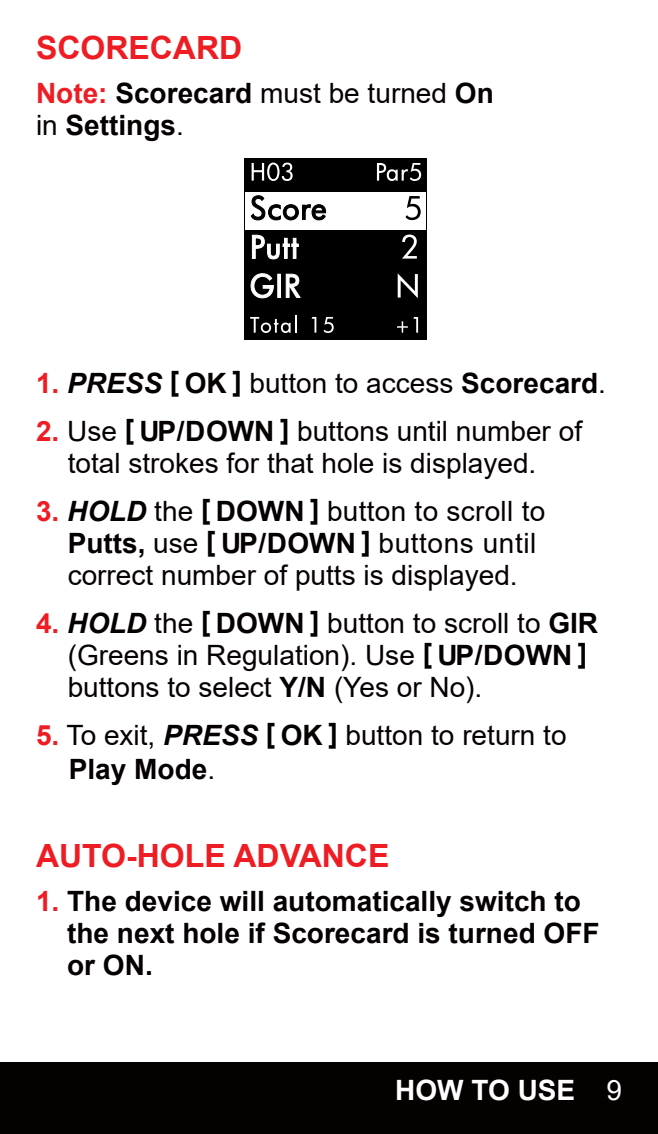
<style>
.page{position:relative;width:658px;height:1134px;background:#fff}
.page>*{position:absolute;margin:0;border:0;box-sizing:border-box;transform-origin:0 0}
.t1{font:700 32px "Arial";color:#ee1d23}
.t2{font:28px/32px "Arial";color:#060101}
.t3{font:700 28px/32px "Arial";color:#060101}
.t4{font:700 28px "Arial";color:#fff}
.s1{color:#ee1d23}
.s2{font-weight:400}
.s3{font-weight:700;color:#ee1d23}
.s4{font-weight:700;font-style:italic}
.s5{font-weight:700}
</style>
<div class="page">
<div style="left:245px;top:158px;width:182px;height:182px;background:#000"></div>
<div style="left:246px;top:192px;width:180px;height:38px;background:#fff"></div>
<svg style="left:251px;top:163px;width:41px;height:18px"></svg>
<svg style="left:377px;top:163px;width:44px;height:18px"></svg>
<svg style="left:250px;top:195px;width:76px;height:26px"></svg>
<svg style="left:405px;top:196px;width:15px;height:24px"></svg>
<svg style="left:251px;top:234px;width:48px;height:26px"></svg>
<svg style="left:402px;top:235px;width:15px;height:24px"></svg>
<svg style="left:250px;top:273px;width:24px;height:26px"></svg>
<div style="left:277px;top:274px;width:4px;height:24px;border:1px solid #fff"></div>
<svg style="left:285px;top:273px;width:16px;height:25px"></svg>
<svg style="left:397px;top:273px;width:21px;height:25px"></svg>
<svg style="left:250px;top:315px;width:47px;height:18px"></svg>
<svg style="left:311px;top:317px;width:5px;height:16px"></svg>
<svg style="left:323px;top:317px;width:11px;height:16px"></svg>
<svg style="left:397px;top:317px;width:21px;height:16px"></svg>
<div style="left:0;top:1062px;width:658px;height:72px;background:#060101"></div>
<p class="t1" style="left:36px;top:26px;width:208px">SCORECARD</p>
<p class="t3" style="left:36px;top:78px;width:459px"><span class="s1">Note:</span> Scorecard <span class="s2">must be turned</span> On <span class="s2">in</span> Settings<span class="s2">.</span></p>
<p class="t2" style="left:36px;top:367px;width:571px"><span class="s3">1.</span> <span class="s4">PRESS</span> <span class="s5">[ OK ]</span> button to access <span class="s5">Scorecard</span>.</p>
<p class="t2" style="left:36px;top:415px;width:547px;text-align:center"><span class="s3">2.</span> Use <span class="s5">[ UP/DOWN ]</span> buttons until number of total strokes for that hole is displayed.</p>
<p class="t2" style="left:68px;top:495px;width:479px;text-indent:-32px"><span class="s3">3.</span> <span class="s4">HOLD</span> the <span class="s5">[ DOWN ]</span> button to scroll to<br><span class="s5">Putts,</span> use <span class="s5">[ UP/DOWN ]</span> buttons until correct number of putts is displayed.</p>
<p class="t2" style="left:68px;top:607px;width:532px;text-indent:-32px"><span class="s3">4.</span> <span class="s4">HOLD</span> the <span class="s5">[ DOWN ]</span> button to scroll to <span class="s5">GIR </span>(Greens in Regulation). Use <span class="s5">[ UP/DOWN ] </span>buttons to select <span class="s5">Y/N</span> (Yes or No).</p>
<p class="t2" style="left:69px;top:718px;width:499px;line-height:33.6px;text-indent:-33px"><span class="s3">5.</span> To exit, <span class="s4">PRESS</span> <span class="s5">[ OK ]</span> button to return to<br><span class="s5">Play Mode</span>.</p>
<p class="t1" style="left:36px;top:833px;width:355px">AUTO-HOLE ADVANCE</p>
<p class="t3" style="left:67px;top:885px;width:534px;text-indent:-31px"><span class="s1">1.</span> The device will automatically switch to the next hole if Scorecard is turned OFF or ON.</p>
<p class="t4" style="left:395px;top:1071px;width:228px">HOW TO USE <span class="s2">9</span></p>
</div>
